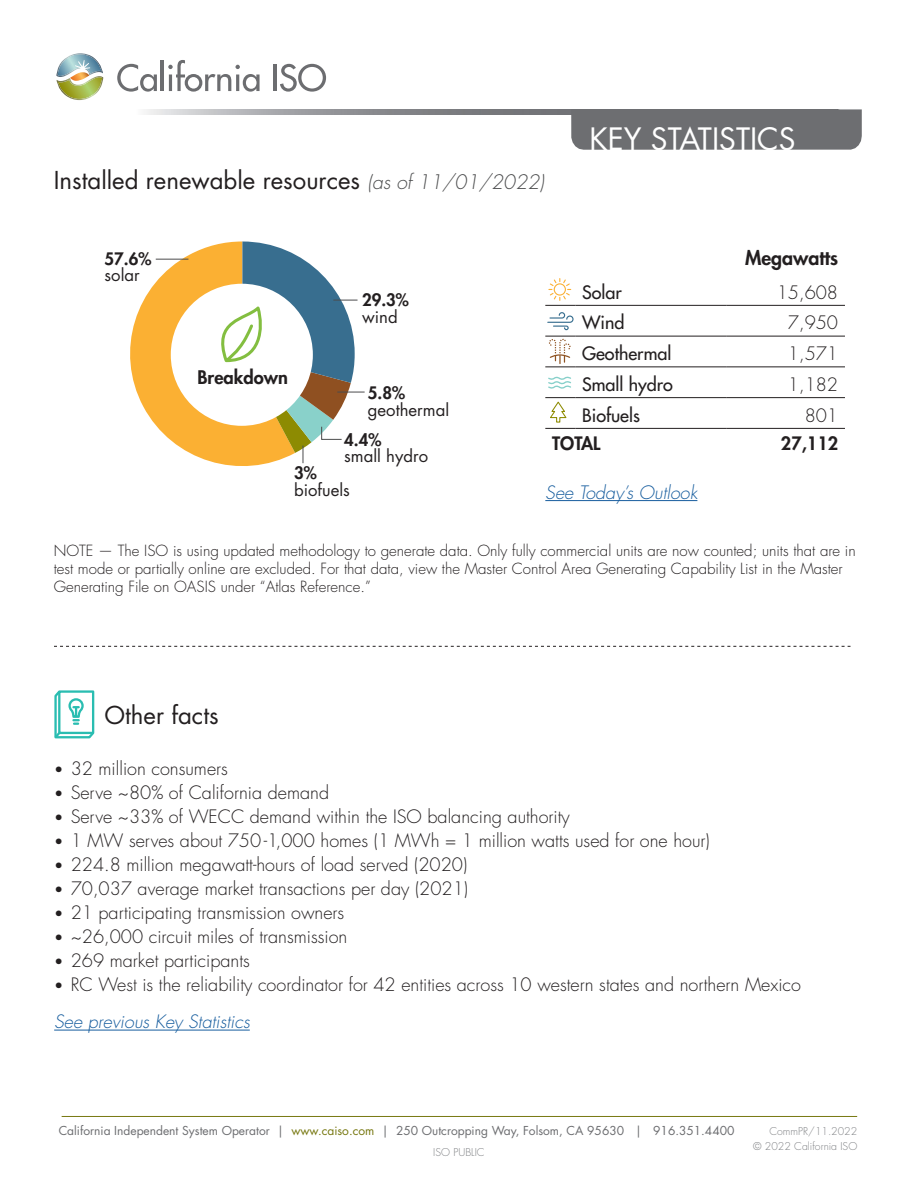
<style>
.page{position:relative;width:918px;height:1188px;background:#fff}
.page>*{position:absolute;margin:0;border:0;box-sizing:border-box;transform-origin:0 0}
.t1{font:30px "Futura Std";color:#fff}
.t2{font:24px "Futura Std";color:#231f20}
.t3{font:800 19.5px "Futura Std";color:#231f20}
.t4{font:800 18.3px "Futura Std";color:#231f20}
.t5{font:300 18px "Futura Std";color:#231f20}
.t6{font:italic 300 18px "Futura Std";color:#175d9e}
.t7{font:500 18px "Futura Std";color:#231f20}
.t8{font:800 18px "Futura Std";color:#231f20}
.t9{font:16.8px/16.5px "Futura Std";color:#231f20}
.t10{font:800 16.8px/16.5px "Futura Std";color:#231f20}
.t11{font:300 15px/18px "Futura Std";color:#231f20}
.t12{font:12px "Futura Std";color:#6c6d70}
.t13{font:300 10.5px/15px "Futura Std";color:#808285;text-align:right}
.s1{font-weight:300;font-style:italic;font-size:19.5px;color:#4b4c4d}
.s2{font-weight:400}
.s3{font-weight:800}
.s4{font-size:15px}
.s5{color:#777811}
</style>
<div class="page">
<svg style="left:117px;top:64px;width:40px;height:28px"></svg>
<hr style="left:161px;top:60px;width:3px;height:31px;background:#6c6d70">
<svg style="left:168px;top:60px;width:92px;height:32px"></svg>
<hr style="left:273px;top:64px;width:4px;height:27px;background:#6c6d70">
<svg style="left:280px;top:64px;width:46px;height:28px"></svg>
<svg style="left:56px;top:53px;width:47px;height:47px"></svg>
<div style="left:571px;top:109px;width:291px;height:41px;background:#6d6e71"></div>
<hr style="left:62px;top:1116px;width:795px;height:1px;background:#777811">
<hr style="left:54px;top:1030px;width:196px;height:1px;background:#175d9e">
<svg style="left:54px;top:646px;width:796px;height:1px"></svg>
<svg style="left:130px;top:241px;width:235px;height:225px"></svg>
<hr style="left:545px;top:500px;width:152px;height:1px;background:#175d9e">
<hr style="left:545px;top:305px;width:30px;height:1px;background:#231f20">
<hr style="left:575px;top:305px;width:151px;height:1px;background:#231f20">
<hr style="left:726px;top:305px;width:119px;height:1px;background:#231f20">
<hr style="left:545px;top:336px;width:30px;height:1px;background:#231f20">
<hr style="left:575px;top:336px;width:151px;height:1px;background:#231f20">
<hr style="left:726px;top:336px;width:119px;height:1px;background:#231f20">
<hr style="left:545px;top:366px;width:30px;height:1px;background:#231f20">
<hr style="left:575px;top:366px;width:151px;height:1px;background:#231f20">
<hr style="left:726px;top:366px;width:119px;height:1px;background:#231f20">
<hr style="left:545px;top:397px;width:30px;height:1px;background:#231f20">
<hr style="left:575px;top:397px;width:151px;height:1px;background:#231f20">
<hr style="left:726px;top:397px;width:119px;height:1px;background:#231f20">
<hr style="left:545px;top:428px;width:30px;height:1px;background:#231f20">
<hr style="left:575px;top:428px;width:151px;height:1px;background:#231f20">
<hr style="left:726px;top:428px;width:119px;height:1px;background:#231f20">
<svg style="left:549px;top:278px;width:22px;height:22px"></svg>
<svg style="left:547px;top:312px;width:27px;height:19px"></svg>
<svg style="left:550px;top:401px;width:17px;height:22px"></svg>
<svg style="left:549px;top:338px;width:22px;height:26px"></svg>
<svg style="left:548px;top:376px;width:23px;height:13px"></svg>
<svg style="left:54px;top:691px;width:41px;height:48px"></svg>
<p class="t2" style="left:54px;top:165px;width:492px">Installed renewable resources <span class="s1">(as of 11/01/2022)</span></p>
<h1 class="t1" style="left:590px;top:120px;width:208px">KEY STATISTICS</h1>
<p class="t10" style="left:105px;top:250px;width:48px">57.6% <span class="s2">solar</span></p>
<p class="t4" style="left:198px;top:365px;width:92px">Breakdown</p>
<p class="t10" style="left:362px;top:292px;width:48px">29.3% <span class="s2">wind</span></p>
<p class="t9" style="left:368px;top:385px;width:83px"><span class="s3">5.8% </span>geothermal</p>
<p class="t9" style="left:344px;top:432px;width:85px"><span class="s3">4.4%<br></span>small hydro</p>
<p class="t9" style="left:294px;top:465px;width:57px"><span class="s3">3% </span>biofuels</p>
<p class="t3" style="left:745px;top:245px;width:95px">Megawatts</p>
<p class="t7" style="left:582px;top:281px;width:41px">Solar</p>
<p class="t5" style="left:777px;top:281px;width:63px">15,608</p>
<p class="t7" style="left:582px;top:311px;width:44px">Wind</p>
<p class="t5" style="left:788px;top:312px;width:52px">7,950</p>
<p class="t7" style="left:582px;top:342px;width:91px">Geothermal</p>
<p class="t5" style="left:788px;top:343px;width:52px">1,571</p>
<p class="t7" style="left:582px;top:373px;width:92px">Small hydro</p>
<p class="t5" style="left:788px;top:373px;width:52px">1,182</p>
<p class="t7" style="left:582px;top:404px;width:59px">Biofuels</p>
<p class="t5" style="left:805px;top:404px;width:35px">801</p>
<p class="t8" style="left:552px;top:432px;width:50px">TOTAL</p>
<p class="t8" style="left:781px;top:432px;width:59px">27,112</p>
<p class="t6" style="left:545px;top:481px;width:154px">See Today’s Outlook</p>
<p class="t11" style="left:54px;top:542px;width:803px">NOTE — The ISO is using updated methodology to generate data. Only fully commercial units are now counted; units that are in test mode or partially online are excluded. For that data, view the Master Control Area Generating Capability List in the Master<br>Generating File on OASIS under “Atlas Reference.”</p>
<p class="t2" style="left:105px;top:700px;width:116px">Other facts</p>
<p class="t5" style="left:54px;top:757px;width:175px"><span class="s4">•</span> 32 million consumers</p>
<p class="t5" style="left:54px;top:781px;width:276px"><span class="s4">•</span> Serve ~80% of California demand</p>
<p class="t5" style="left:54px;top:805px;width:517px"><span class="s4">•</span> Serve ~33% of WECC demand within the ISO balancing authority</p>
<p class="t5" style="left:54px;top:829px;width:657px"><span class="s4">•</span> 1 MW serves about 750-1,000 homes (1 MWh = 1 million watts used for one hour)</p>
<p class="t5" style="left:54px;top:853px;width:415px"><span class="s4">•</span> 224.8 million megawatt-hours of load served (2020)</p>
<p class="t5" style="left:54px;top:877px;width:416px"><span class="s4">•</span> 70,037 average market transactions per day (2021)</p>
<p class="t5" style="left:54px;top:901px;width:292px"><span class="s4">•</span> 21 participating transmission owners</p>
<p class="t5" style="left:54px;top:925px;width:295px"><span class="s4">•</span> ~26,000 circuit miles of transmission</p>
<p class="t5" style="left:54px;top:949px;width:197px"><span class="s4">•</span> 269 market participants</p>
<p class="t5" style="left:54px;top:973px;width:748px"><span class="s4">•</span> RC West is the reliability coordinator for 42 entities across 10 western states and northern Mexico</p>
<p class="t6" style="left:54px;top:1011px;width:197px">See previous Key Statistics</p>
<p class="t12" style="left:59px;top:1123px;width:677px">California Independent System Operator | <span class="s5">www.caiso.com</span> | 250 Outcropping Way, Folsom, CA 95630 | 916.351.4400</p>
<p class="t13" style="left:753px;top:1124px;width:106px">CommPR/11.2022<br>© 2022 California ISO</p>
<p class="t13" style="left:433px;top:1145px;width:53px">ISO PUBLIC</p>
</div>
